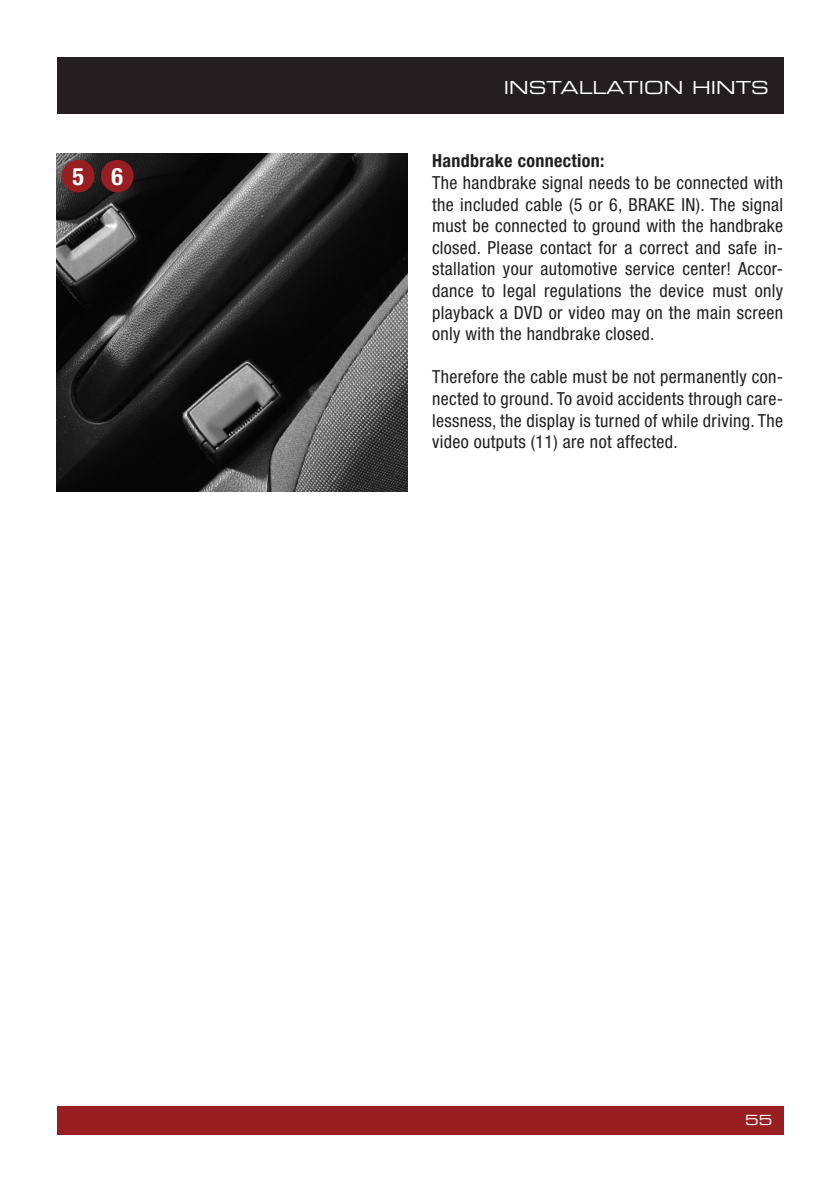
<style>
.page{position:relative;width:840px;height:1191px;background:#fff}
.page>*{position:absolute;margin:0;border:0;box-sizing:border-box;transform-origin:0 0}
.t1{font:700 condensed 24px "Helvetica Neue";color:#fff}
.t2{font:condensed 18px/21.6px "Helvetica Neue";letter-spacing:.02em;color:#231f20;text-align:justify}
.t3{font:700 condensed 18px "Helvetica Neue";letter-spacing:.02em;color:#231f20}
.t4{font:18px "Eurostile Extended Two";color:#fff}
.t5{font:14px "Eurostile Extended Two";color:#fff}
</style>
<div class="page">
<div style="left:57px;top:1106px;width:725px;height:28px;background:#981e21"></div>
<div style="left:57px;top:57px;width:725px;height:56px;background:#231f20"></div>
<img style="left:57px;top:153px;width:351px;height:338px">
<div style="left:62px;top:160px;width:32px;height:32px;background:#981e21;border-radius:50%"></div>
<div style="left:101px;top:160px;width:32px;height:32px;background:#981e21;border-radius:50%"></div>
<h1 class="t1" style="left:72px;top:162px;width:52px">5 6</h1>
<p class="t4" style="left:503px;top:75px;width:266px">INSTALLATION HINTS</p>
<p class="t3" style="left:432px;top:150px;width:174px">Handbrake connection:</p>
<p class="t2" style="left:432px;top:172px;width:352px">The handbrake signal needs to be connected with the included cable (5 or 6, BRAKE IN). The signal must be connected to ground with the handbrake closed. Please contact for a correct and safe in&shy;stallation your automotive service center! Accor&shy;dance to legal regulations the device must only playback a DVD or video may on the main screen only with the handbrake closed.</p>
<p class="t2" style="left:432px;top:366px;width:352px">Therefore the cable must be not permanently con&shy;nected to ground. To avoid accidents through care&shy;lessness, the display is turned of while driving. The video outputs (11) are not affected.</p>
<p class="t5" style="left:744px;top:1110px;width:28px">55</p>
</div>
